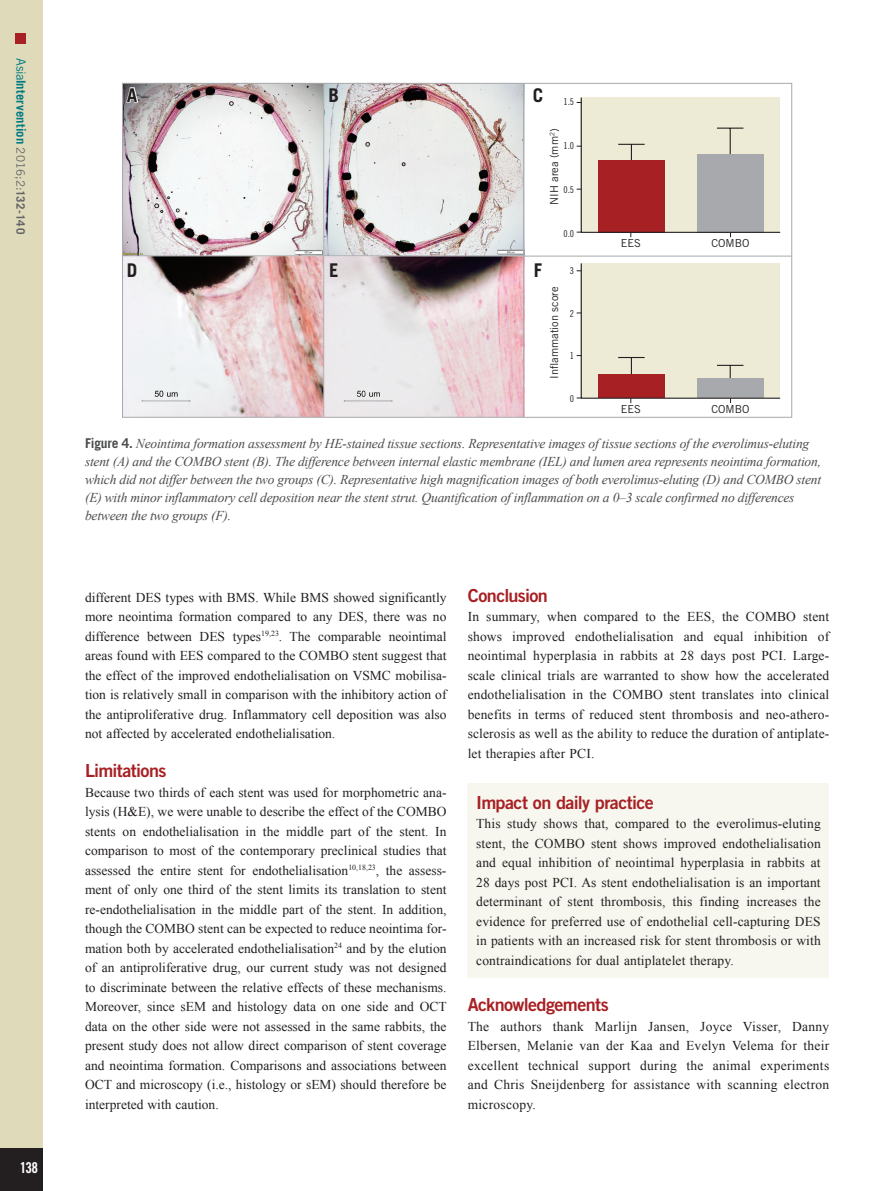
<style>
.page{position:relative;width:893px;height:1191px;background:#fff}
.page>*{position:absolute;margin:0;border:0;box-sizing:border-box;transform-origin:0 0}
.t1{font:700 18.9px "Trade Gothic LT Std";color:#231f20}
.intertitre1{font:18px "Trade Gothic LT Std Bd 2";letter-spacing:-.035em;color:#a72023}
.t2{font:15px "Trade Gothic LT Std Bd Cn 20";color:#fff}
.text_1er_paragraph{font:13.5px/19.5px "Times New Roman";letter-spacing:.01em;color:#231f20;text-align:justify}
.figure_legende{font:italic 13.5px/18px "Times New Roman";letter-spacing:-.015em;color:#4b4c4d}
.text_paragraph{font:13.5px/19.5px "Times New Roman";color:#231f20;text-align:justify}
.t3{font:700 12.75px "Trade Gothic LT Std";letter-spacing:.005em;color:#007a84}
.t4{font:10.95px "Trade Gothic LT Std";color:#231f20}
.t5{font:9.45px "Trade Gothic LT Std Cn 18";color:#231f20}
.s1{font-weight:400}
.s2{font-weight:400;font-size:11.7px;color:#636366}
.s3{font-size:11.7px;color:#636366}
.s4{font-family:"Trade Gothic LT Std";font-weight:700;font-style:normal}
</style>
<div class="page">
<div style="left:0;top:0;width:43px;height:1191px;background:#dedaba"></div>
<div style="left:0;top:1148px;width:43px;height:43px;background:#231f20"></div>
<div style="left:16px;top:34px;width:10px;height:10px;background:#a72023"></div>
<div style="left:468px;top:783px;width:361px;height:194px;background:#f7f7f0"></div>
<img style="left:124px;top:85px;width:399px;height:331px">
<hr style="left:524px;top:256px;width:268px;height:1px;background:#a8a9ad">
<svg style="left:580px;top:97px;width:201px;height:160px;background:#d6c1b7"></svg>
<svg style="left:577px;top:263px;width:204px;height:140px;background:#e3dac8"></svg>
<svg style="left:125px;top:82px;width:14px;height:22px"></svg>
<hr style="left:523px;top:83px;width:1px;height:334px;background:#a8a9ad">
<p class="t3" style="left:29px;top:58px;width:177px;rotate:90deg"><span class="s1">Asia</span>Intervention <span class="s2">2016;2:</span><span class="s3">132-140</span></p>
<p class="t2" style="left:20px;top:1158px;width:20px">138</p>
<p class="t1" style="left:127px;top:83px;width:12px">A</p>
<p class="t1" style="left:127px;top:258px;width:12px">D</p>
<p class="t1" style="left:329px;top:83px;width:12px">B</p>
<p class="t1" style="left:329px;top:258px;width:11px">E</p>
<p class="t1" style="left:533px;top:83px;width:12px">C</p>
<p class="t5" style="left:564px;top:96px;width:12px">1.5</p>
<p class="t5" style="left:564px;top:140px;width:12px">1.0</p>
<p class="t5" style="left:564px;top:184px;width:12px">0.5</p>
<p class="t5" style="left:564px;top:228px;width:12px">0.0</p>
<p class="t4" style="left:548px;top:205px;width:78px;rotate:-90deg">NIH area (mm<sup>2</sup>)</p>
<p class="t1" style="left:534px;top:258px;width:10px">F</p>
<p class="t4" style="left:548px;top:378px;width:94px;rotate:-90deg">Inflammation score</p>
<p class="t5" style="left:570px;top:265px;width:6px">3</p>
<p class="t5" style="left:570px;top:308px;width:6px">2</p>
<p class="t5" style="left:570px;top:350px;width:6px">1</p>
<p class="t5" style="left:570px;top:393px;width:6px">0</p>
<p class="t4" style="left:621px;top:236px;width:22px">EES</p>
<p class="t4" style="left:711px;top:236px;width:39px">COMBO</p>
<p class="t4" style="left:621px;top:402px;width:22px">EES</p>
<p class="t4" style="left:711px;top:402px;width:39px">COMBO</p>
<p class="figure_legende" style="left:85px;top:434px;width:738px"><span class="s4">Figure 4.</span> Neointima formation assessment by HE-stained tissue sections. Representative images of tissue sections of the everolimus-eluting stent (A) and the COMBO stent (B). The difference between internal elastic membrane (IEL) and lumen area represents neointima formation, which did not differ between the two groups (C). Representative high magnification images of both everolimus-eluting (D) and COMBO stent (E) with minor inflammatory cell deposition near the stent strut. Quantification of inflammation on a 0–3 scale confirmed no differences between the two groups (F).</p>
<p class="text_paragraph" style="left:85px;top:587px;width:363px">different DES types with BMS. While BMS showed significantly more neointima formation compared to any DES, there was no difference between DES types<sup>19,23</sup>. The comparable neointimal areas found with EES compared to the COMBO stent suggest that the effect of the improved endothelialisation on VSMC mobilisa&shy;tion is relatively small in comparison with the inhibitory action of the antiproliferative drug. Inflammatory cell deposition was also not affected by accelerated endothelialisation.</p>
<p class="intertitre1" style="left:85px;top:759px;width:83px">Limitations</p>
<p class="text_1er_paragraph" style="left:85px;top:782px;width:363px">Because two thirds of each stent was used for morphometric ana&shy;lysis (H&amp;E), we were unable to describe the effect of the COMBO stents on endothelialisation in the middle part of the stent. In comparison to most of the contemporary preclinical studies that assessed the entire stent for endothelialisation<sup>10,18,23</sup>, the assess&shy;ment of only one third of the stent limits its translation to stent re-endothelialisation in the middle part of the stent. In addition, though the COMBO stent can be expected to reduce neointima for&shy;mation both by accelerated endothelialisation<sup>24</sup> and by the elution of an antiproliferative drug, our current study was not designed to discriminate between the relative effects of these mechanisms.<br>Moreover, since sEM and histology data on one side and OCT data on the other side were not assessed in the same rabbits, the present study does not allow direct comparison of stent coverage and neointima formation. Comparisons and associations between OCT and microscopy (i.e., histology or sEM) should therefore be interpreted with caution.</p>
<p class="intertitre1" style="left:468px;top:584px;width:82px">Conclusion</p>
<p class="text_1er_paragraph" style="left:468px;top:606px;width:363px">In summary, when compared to the EES, the COMBO stent shows improved endothelialisation and equal inhibition of neointimal hyperplasia in rabbits at 28 days post PCI. Large&shy;scale clinical trials are warranted to show how the accelerated endothelialisation in the COMBO stent translates into clinical benefits in terms of reduced stent thrombosis and neo-athero&shy;sclerosis as well as the ability to reduce the duration of antiplate&shy;let therapies after PCI.</p>
<p class="intertitre1" style="left:476px;top:791px;width:179px">Impact on daily practice</p>
<p class="text_1er_paragraph" style="left:476px;top:814px;width:346px">This study shows that, compared to the everolimus-eluting stent, the COMBO stent shows improved endothelialisation and equal inhibition of neointimal hyperplasia in rabbits at 28 days post PCI. As stent endothelialisation is an important determinant of stent thrombosis, this finding increases the evidence for preferred use of endothelial cell-capturing DES in patients with an increased risk for stent thrombosis or with contraindications for dual antiplatelet therapy.</p>
<p class="intertitre1" style="left:468px;top:993px;width:142px">Acknowledgements</p>
<p class="text_1er_paragraph" style="left:468px;top:1016px;width:363px">The authors thank Marlijn Jansen, Joyce Visser, Danny Elbersen, Melanie van der Kaa and Evelyn Velema for their excellent technical support during the animal experiments and Chris Sneijdenberg for assistance with scanning electron microscopy.</p>
</div>
